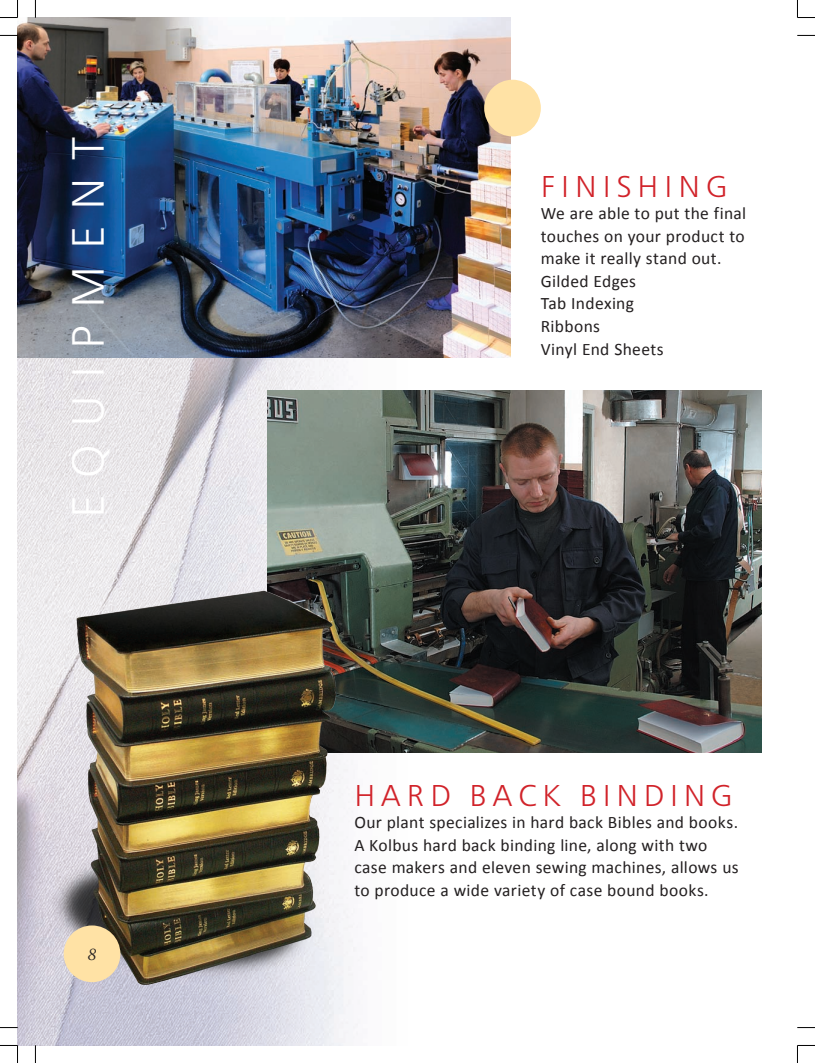
<style>
.page{position:relative;width:815px;height:1063px;background:#fff}
.page>*{position:absolute;margin:0;border:0;box-sizing:border-box;transform-origin:0 0}
.t1{font:45px "Free Set C";letter-spacing:.38em;color:#fff}
.t2{font:30px "Free Set C";letter-spacing:.19em;color:#d1232a}
.t3{font:17.5px/22.5px "Calibri";letter-spacing:.02em;color:#231f20}
.t4{font:italic 300 17.5px "Warnock Pro";color:#231f20}
</style>
<div class="page">
<img style="left:18px;top:358px;width:389px;height:687px">
<img style="left:268px;top:391px;width:494px;height:361px">
<img style="left:18px;top:18px;width:492px;height:340px">
<img style="left:52px;top:564px;width:286px;height:431px">
<div style="left:484px;top:80px;width:57px;height:56px;background:#ffe2a5;border-radius:50%"></div>
<div style="left:64px;top:925px;width:56px;height:57px;background:#ffe2a5;border-radius:50%"></div>
<svg style="left:0;top:0;width:18px;height:18px"></svg>
<svg style="left:797px;top:0;width:18px;height:18px"></svg>
<svg style="left:0;top:1045px;width:18px;height:18px"></svg>
<svg style="left:797px;top:1045px;width:18px;height:18px"></svg>
<svg style="left:0;top:35px;width:18px;height:1px"></svg>
<svg style="left:0;top:1027px;width:18px;height:1px"></svg>
<svg style="left:797px;top:35px;width:18px;height:1px"></svg>
<svg style="left:797px;top:1027px;width:18px;height:1px"></svg>
<svg style="left:35px;top:0;width:1px;height:18px"></svg>
<svg style="left:35px;top:1045px;width:1px;height:18px"></svg>
<h1 class="t1" style="left:64px;top:518px;width:383px;rotate:-90deg">EQUIPMENT</h1>
<p class="t4" style="left:88px;top:944px;width:10px">8</p>
<h2 class="t2" style="left:541px;top:171px;width:188px">FINISHING</h2>
<p class="t3" style="left:541px;top:202px;width:207px">We are able to put the final touches on your product to make it really stand out.<br>Gilded Edges<br>Tab Indexing<br>Ribbons<br>Vinyl End Sheets</p>
<h2 class="t2" style="left:354px;top:779px;width:380px">HARD BACK BINDING</h2>
<p class="t3" style="left:354px;top:811px;width:386px">Our plant specializes in hard back Bibles and books.<br>A Kolbus hard back binding line, along with two case makers and eleven sewing machines, allows us to produce a wide variety of case bound books.</p>
</div>
